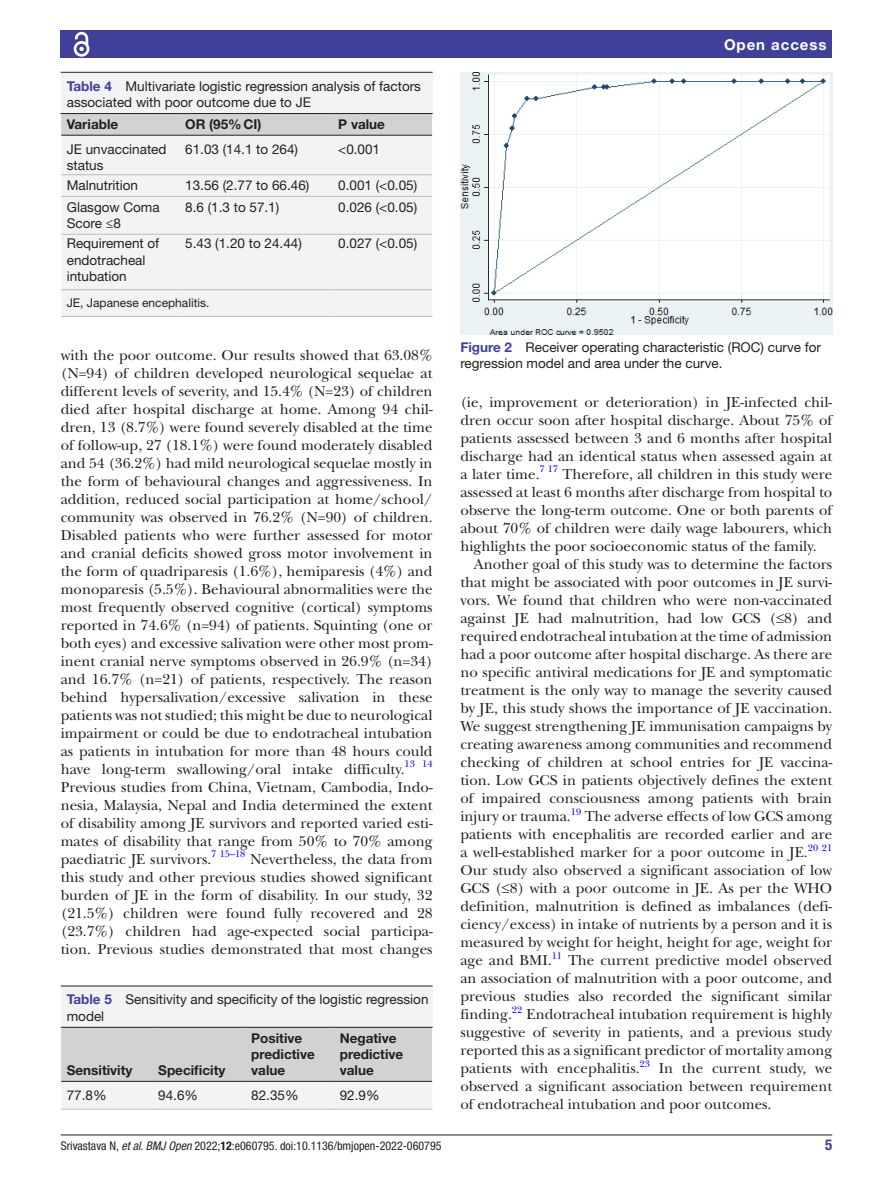
<style>
.page{position:relative;width:893px;height:1191px;background:#fff}
.page>*{position:absolute;margin:0;border:0;box-sizing:border-box;transform-origin:0 0}
.t1{font:15px/18px "New Baskerville";color:#231f20;text-align:justify}
.t2{font:700 15px "Helvetica Neue LT Std";letter-spacing:.065em;color:#fff}
.t3{font:700 condensed 15px "Helvetica Neue LT Std";color:#414099}
.t4{font:13.5px/16.2px "Helvetica Neue LT Std";color:#231f20}
.t5{font:700 13.5px/16.2px "Helvetica Neue LT Std";color:#231f20}
.t6{font:condensed 12px "Helvetica Neue LT Std";color:#231f20}
.t7{font:12px "Helvetica Neue LT Std";color:#231f20}
.t8{font:9.9px "New Baskerville";color:#00f}
.s1{font-weight:700;color:#414099}
.s2{font-style:italic}
.s3{font-weight:700}
</style>
<div class="page">
<hr style="left:61px;top:1134px;width:771px;height:1px;background:#231f20">
<div style="left:61px;top:31px;width:771px;height:27px;background:#414099"></div>
<svg style="left:73px;top:31px;width:17px;height:26px"></svg>
<div style="left:61px;top:73px;width:372px;height:243px;background:#f2f3f4"></div>
<hr style="left:61px;top:72px;width:372px;height:1px;background:#231f20">
<hr style="left:61px;top:113px;width:118px;height:1px;background:#231f20">
<hr style="left:61px;top:135px;width:118px;height:1px;background:#231f20">
<hr style="left:179px;top:113px;width:153px;height:1px;background:#231f20">
<hr style="left:179px;top:135px;width:153px;height:1px;background:#231f20">
<hr style="left:332px;top:113px;width:101px;height:1px;background:#231f20">
<hr style="left:332px;top:135px;width:100px;height:1px;background:#231f20">
<hr style="left:61px;top:174px;width:118px;height:1px;background:#bcbdc0">
<hr style="left:179px;top:174px;width:153px;height:1px;background:#bcbdc0">
<hr style="left:332px;top:174px;width:100px;height:1px;background:#bcbdc0">
<hr style="left:61px;top:196px;width:118px;height:1px;background:#bcbdc0">
<hr style="left:179px;top:196px;width:153px;height:1px;background:#bcbdc0">
<hr style="left:332px;top:196px;width:100px;height:1px;background:#bcbdc0">
<hr style="left:61px;top:234px;width:118px;height:1px;background:#bcbdc0">
<hr style="left:179px;top:234px;width:153px;height:1px;background:#bcbdc0">
<hr style="left:179px;top:289px;width:153px;height:1px;background:#bcbdc0">
<hr style="left:332px;top:234px;width:100px;height:1px;background:#bcbdc0">
<hr style="left:332px;top:289px;width:100px;height:1px;background:#bcbdc0">
<hr style="left:61px;top:289px;width:118px;height:1px;background:#bcbdc0">
<hr style="left:61px;top:316px;width:118px;height:1px;background:#bcbdc0">
<hr style="left:179px;top:316px;width:153px;height:1px;background:#bcbdc0">
<hr style="left:332px;top:316px;width:101px;height:1px;background:#bcbdc0">
<svg style="left:61px;top:114px;width:371px;height:21px;background:#ceced0"></svg>
<hr style="left:432px;top:135px;width:1px;height:40px;background:#fff">
<svg style="left:432px;top:176px;width:1px;height:20px"></svg>
<hr style="left:432px;top:196px;width:1px;height:38px;background:#fff">
<hr style="left:432px;top:234px;width:1px;height:56px;background:#fff">
<svg style="left:432px;top:291px;width:1px;height:24px"></svg>
<div style="left:61px;top:986px;width:372px;height:123px;background:#f2f3f4"></div>
<hr style="left:61px;top:985px;width:372px;height:1px;background:#231f20">
<hr style="left:61px;top:1109px;width:91px;height:1px;background:#bcbdc0">
<hr style="left:152px;top:1109px;width:93px;height:1px;background:#bcbdc0">
<hr style="left:245px;top:1109px;width:89px;height:1px;background:#bcbdc0">
<hr style="left:334px;top:1109px;width:99px;height:1px;background:#bcbdc0">
<svg style="left:60px;top:1027px;width:373px;height:82px"></svg>
<img style="left:460px;top:73px;width:372px;height:261px">
<p class="t4" style="left:67px;top:77px;width:356px"><span class="s1">Table 4</span> Multivariate logistic regression analysis of factors associated with poor outcome due to JE</p>
<p class="t5" style="left:67px;top:116px;width:53px">Variable</p>
<p class="t5" style="left:185px;top:116px;width:78px">OR (95%CI)</p>
<p class="t5" style="left:338px;top:116px;width:48px">P value</p>
<p class="t4" style="left:67px;top:141px;width:101px">JE unvaccinated status</p>
<p class="t4" style="left:185px;top:141px;width:114px">61.03 (14.1 to 264)</p>
<p class="t4" style="left:338px;top:141px;width:43px">&lt;0.001</p>
<p class="t4" style="left:67px;top:177px;width:73px">Malnutrition</p>
<p class="t4" style="left:185px;top:177px;width:126px">13.56 (2.77 to 66.46)</p>
<p class="t4" style="left:338px;top:177px;width:80px">0.001 (&lt;0.05)</p>
<p class="t4" style="left:67px;top:199px;width:94px">Glasgow Coma<br>Score ≤8</p>
<p class="t4" style="left:185px;top:199px;width:96px">8.6 (1.3 to 57.1)</p>
<p class="t4" style="left:338px;top:199px;width:80px">0.026 (&lt;0.05)</p>
<p class="t4" style="left:67px;top:235px;width:94px">Requirement of endotracheal intubation</p>
<p class="t4" style="left:185px;top:235px;width:118px">5.43 (1.20 to 24.44)</p>
<p class="t4" style="left:338px;top:235px;width:80px">0.027 (&lt;0.05)</p>
<p class="t7" style="left:67px;top:296px;width:144px">JE, Japanese encephalitis.</p>
<p class="t1" style="left:61px;top:346px;width:373px">with the poor outcome. Our results showed that 63.08% (N=94) of children developed neurological sequelae at different levels of severity, and 15.4% (N=23) of children died after hospital discharge at home. Among 94 chil&shy;dren, 13 (8.7%) were found severely disabled at the time of follow-up, 27 (18.1%) were found moderately disabled and 54 (36.2%) had mild neurological sequelae mostly in the form of behavioural changes and aggressiveness. In addition, reduced social participation at home/school/ community was observed in 76.2% (N=90) of children.<br>Disabled patients who were further assessed for motor and cranial deficits showed gross motor involvement in the form of quadriparesis (1.6%), hemiparesis (4%) and monoparesis (5.5%). Behavioural abnormalities were the most frequently observed cognitive (cortical) symptoms reported in 74.6% (n=94) of patients. Squinting (one or both eyes) and excessive salivation were other most prom&shy;inent cranial nerve symptoms observed in 26.9% (n=34) and 16.7% (n=21) of patients, respectively. The reason behind hypersalivation/excessive salivation in these patients was not studied; this might be due to neurological impairment or could be due to endotracheal intubation as patients in intubation for more than 48 hours could have long-term swallowing/oral intake difficulty.<sup>13</sup> <sup>14<br></sup>Previous studies from China, Vietnam, Cambodia, Indo&shy;nesia, Malaysia, Nepal and India determined the extent of disability among JE survivors and reported varied esti&shy;mates of disability that range from 50% to 70% among paediatric JE survivors.</p>
<p class="t8" style="left:211px;top:848px;width:36px">7 15–18</p>
<p class="t1" style="left:61px;top:850px;width:373px;text-indent:189px">Nevertheless, the data from this study and other previous studies showed significant burden of JE in the form of disability. In our study, 32 (21.5%) children were found fully recovered and 28 (23.7%) children had age-expected social participa&shy;tion. Previous studies demonstrated that most changes</p>
<p class="t4" style="left:67px;top:991px;width:363px"><span class="s1">Table 5</span> Sensitivity and specificity of the logistic regression model</p>
<p class="t5" style="left:67px;top:1062px;width:67px">Sensitivity</p>
<p class="t5" style="left:158px;top:1062px;width:69px">Specificity</p>
<p class="t5" style="left:251px;top:1029px;width:65px">Positive predictive value</p>
<p class="t5" style="left:340px;top:1029px;width:65px">Negative predictive value</p>
<p class="t4" style="left:67px;top:1087px;width:41px">77.8%</p>
<p class="t4" style="left:158px;top:1087px;width:41px">94.6%</p>
<p class="t4" style="left:251px;top:1087px;width:49px">82.35%</p>
<p class="t4" style="left:340px;top:1087px;width:41px">92.9%</p>
<p class="t2" style="left:724px;top:35px;width:104px">Open access</p>
<p class="t4" style="left:460px;top:339px;width:362px"><span class="s1">Figure 2</span> Receiver operating characteristic (ROC) curve for regression model and area under the curve.</p>
<p class="t1" style="left:460px;top:393px;width:373px">(ie, improvement or deterioration) in JE-infected chil&shy;dren occur soon after hospital discharge. About 75% of patients assessed between 3 and 6 months after hospital discharge had an identical status when assessed again at a later time.<sup>7</sup> <sup>17</sup> Therefore, all children in this study were assessed at least 6 months after discharge from hospital to observe the long-term outcome. One or both parents of about 70% of children were daily wage labourers, which highlights the poor socioeconomic status of the family.</p>
<p class="t1" style="left:460px;top:555px;width:373px;text-indent:14px">Another goal of this study was to determine the factors that might be associated with poor outcomes in JE survi&shy;vors. We found that children who were non-vaccinated against JE had malnutrition, had low GCS (≤8) and required endotracheal intubation at the time of admission had a poor outcome after hospital discharge. As there are no specific antiviral medications for JE and symptomatic treatment is the only way to manage the severity caused by JE, this study shows the importance of JE vaccination.<br>We suggest strengthening JE immunisation campaigns by creating awareness among communities and recommend checking of children at school entries for JE vaccina&shy;tion. Low GCS in patients objectively defines the extent of impaired consciousness among patients with brain injury or trauma.</p>
<p class="t8" style="left:571px;top:805px;width:12px">19</p>
<p class="t1" style="left:460px;top:807px;width:373px;text-indent:124px">The adverse effects of low GCS among patients with encephalitis are recorded earlier and are a well-established marker for a poor outcome in JE.</p>
<p class="t8" style="left:808px;top:841px;width:26px">20 21</p>
<p class="t1" style="left:460px;top:861px;width:373px">Our study also observed a significant association of low GCS (≤8) with a poor outcome in JE. As per the WHO definition, malnutrition is defined as imbalances (defi&shy;ciency/excess) in intake of nutrients by a person and it is measured by weight for height, height for age, weight for age and BMI.</p>
<p class="t8" style="left:552px;top:949px;width:12px">11</p>
<p class="t1" style="left:460px;top:951px;width:373px;text-indent:108px">The current predictive model observed an association of malnutrition with a poor outcome, and previous studies also recorded the significant similar finding.</p>
<p class="t8" style="left:512px;top:1003px;width:12px">22</p>
<p class="t1" style="left:460px;top:1005px;width:373px;text-indent:66px">Endotracheal intubation requirement is highly suggestive of severity in patients, and a previous study reported this as a significant predictor of mortality among patients with encephalitis.</p>
<p class="t8" style="left:640px;top:1057px;width:12px">23</p>
<p class="t1" style="left:460px;top:1059px;width:373px;text-indent:198px">In the current study, we observed a significant association between requirement of endotracheal intubation and poor outcomes.</p>
<p class="t6" style="left:61px;top:1138px;width:382px">Srivastava N, <span class="s2">et al</span>. <span class="s2">BMJ Open</span> 2022;<span class="s3">12</span>:e060795. doi:10.1136/bmjopen-2022-060795</p>
<p class="t3" style="left:825px;top:1135px;width:9px">5</p>
</div>
